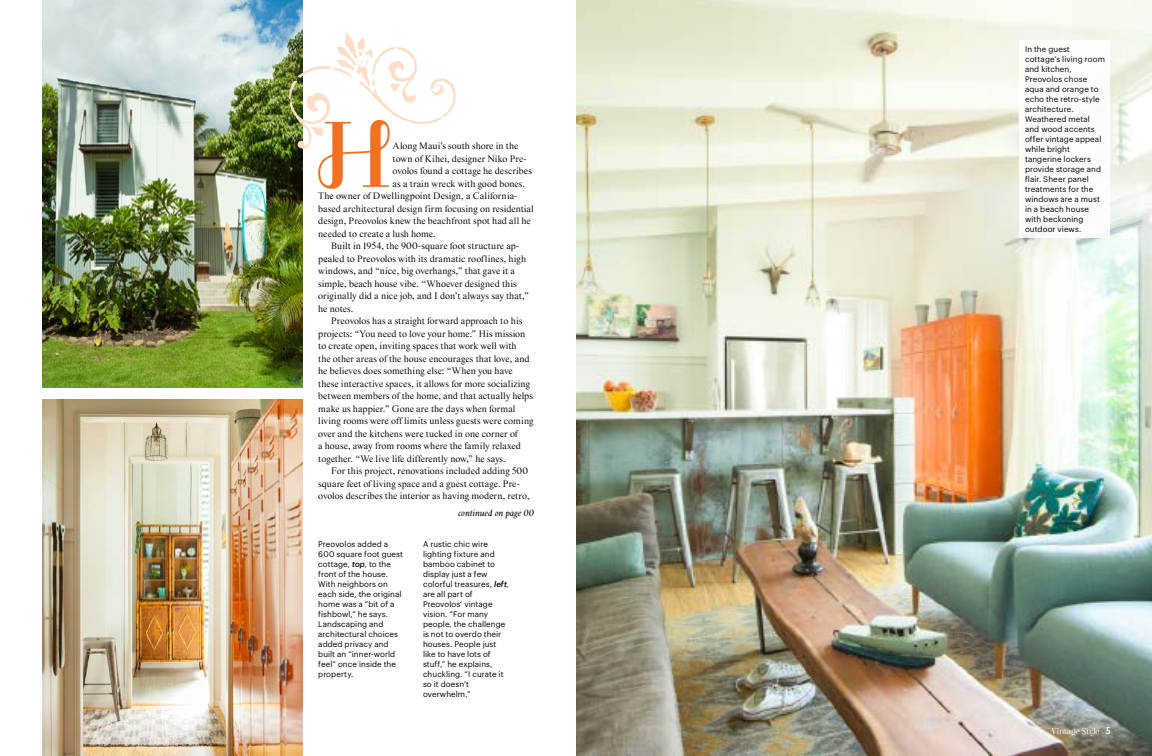
<style>
.page{position:relative;width:1152px;height:756px;background:#fff}
.page>*{position:absolute;margin:0;border:0;box-sizing:border-box;transform-origin:0 0}
.t1{font:100px "Elsie Swash Caps";color:#f36f21}
.t2{font:9.2px "Starling";letter-spacing:.005em;color:#000}
.t3{font:italic 9.2px "Starling";color:#000}
.t4{font:9px "Elsie";letter-spacing:-.03em;color:#fff}
.t5{font:8px/10px "Graphik";letter-spacing:.01em;color:#000}
.s1{font-weight:500;font-style:italic}
.s2{font-family:"Gill Sans";font-size:10px}
</style>
<div class="page">
<img style="left:42px;top:0;width:260px;height:387px">
<img style="left:42px;top:399px;width:260px;height:357px">
<img style="left:576px;top:0;width:576px;height:756px">
<div style="left:1019px;top:40px;width:91px;height:198px;background:#fff"></div>
<img style="left:288px;top:33px;width:15px;height:116px">
<h1 class="t1" style="left:320px;top:100px;width:75px">H</h1>
<p class="t2" style="left:393px;top:141px;width:127px">Along Maui’s south shore in the</p>
<p class="t2" style="left:393px;top:153px;width:135px">town of Kihei, designer Niko Pre-</p>
<p class="t2" style="left:393px;top:166px;width:141px">ovolos found a cottage he describes</p>
<p class="t2" style="left:393px;top:178px;width:134px">as a train wreck with good bones.</p>
<p class="t2" style="left:318px;top:191px;width:200px">The owner of Dwellingpoint Design, a California-</p>
<p class="t2" style="left:318px;top:203px;width:217px">based architectural design firm focusing on residential</p>
<p class="t2" style="left:318px;top:216px;width:214px">design, Preovolos knew the beachfront spot had all he</p>
<p class="t2" style="left:318px;top:228px;width:119px">needed to create a lush home.</p>
<p class="t2" style="left:331px;top:241px;width:190px">Built in 1954, the 900-square foot structure ap-</p>
<p class="t2" style="left:318px;top:253px;width:209px">pealed to Preovolos with its dramatic rooflines, high</p>
<p class="t2" style="left:318px;top:266px;width:198px">windows, and “nice, big overhangs,” that gave it a</p>
<p class="t2" style="left:318px;top:278px;width:200px">simple, beach house vibe. “Whoever designed this</p>
<p class="t2" style="left:318px;top:291px;width:212px">originally did a nice job, and I don’t always say that,”</p>
<p class="t2" style="left:318px;top:303px;width:37px">he notes.</p>
<p class="t2" style="left:331px;top:316px;width:193px">Preovolos has a straight forward approach to his</p>
<p class="t2" style="left:318px;top:328px;width:209px">projects: “You need to love your home.” His mission</p>
<p class="t2" style="left:318px;top:341px;width:200px">to create open, inviting spaces that work well with</p>
<p class="t2" style="left:318px;top:353px;width:213px">the other areas of the house encourages that love, and</p>
<p class="t2" style="left:318px;top:366px;width:196px">he believes does something else: “When you have</p>
<p class="t2" style="left:318px;top:378px;width:213px">these interactive spaces, it allows for more socializing</p>
<p class="t2" style="left:318px;top:391px;width:216px">between members of the home, and that actually helps</p>
<p class="t2" style="left:318px;top:403px;width:199px">make us happier.” Gone are the days when formal</p>
<p class="t2" style="left:318px;top:416px;width:217px">living rooms were off limits unless guests were coming</p>
<p class="t2" style="left:318px;top:428px;width:201px">over and the kitchens were tucked in one corner of</p>
<p class="t2" style="left:318px;top:441px;width:204px">a house, away from rooms where the family relaxed</p>
<p class="t2" style="left:318px;top:453px;width:189px">together. “We live life differently now,” he says.</p>
<p class="t2" style="left:331px;top:466px;width:199px">For this project, renovations included adding 500</p>
<p class="t2" style="left:318px;top:478px;width:203px">square feet of living space and a guest cottage. Pre-</p>
<p class="t2" style="left:318px;top:491px;width:213px">ovolos describes the interior as having modern, retro,</p>
<p class="t3" style="left:458px;top:508px;width:77px">continued on page 00</p>
<p class="t5" style="left:318px;top:538px;width:86px">Preovolos added a<br>600 square foot guest cottage, <span class="s1">top</span>, to the front of the house.<br>With neighbors on each side, the original home was a “bit of a fishbowl,” he says.<br>Landscaping and architectural choices added privacy and built an “inner-world feel” once inside the property.</p>
<p class="t5" style="left:423px;top:538px;width:88px">A rustic chic wire lighting fixture and bamboo cabinet to display just a few colorful treasures, <span class="s1">left</span>, are all part of<br>Preovolos’ vintage vision. “For many people, the challenge is not to overdo their houses. People just like to have lots of stuff,” he explains, chuckling. “I curate it so it doesn’t overwhelm.”</p>
<p class="t5" style="left:1025px;top:43px;width:81px">In the guest cottage’s living room and kitchen,<br>Preovolos chose aqua and orange to echo the retro-style architecture.<br>Weathered metal and wood accents offer vintage appeal while bright tangerine lockers provide storage and flair. Sheer panel treatments for the windows are a must in a beach house with beckoning outdoor views.</p>
<p class="t4" style="left:1052px;top:726px;width:60px">Vintage Style <span class="s2">5</span></p>
</div>
